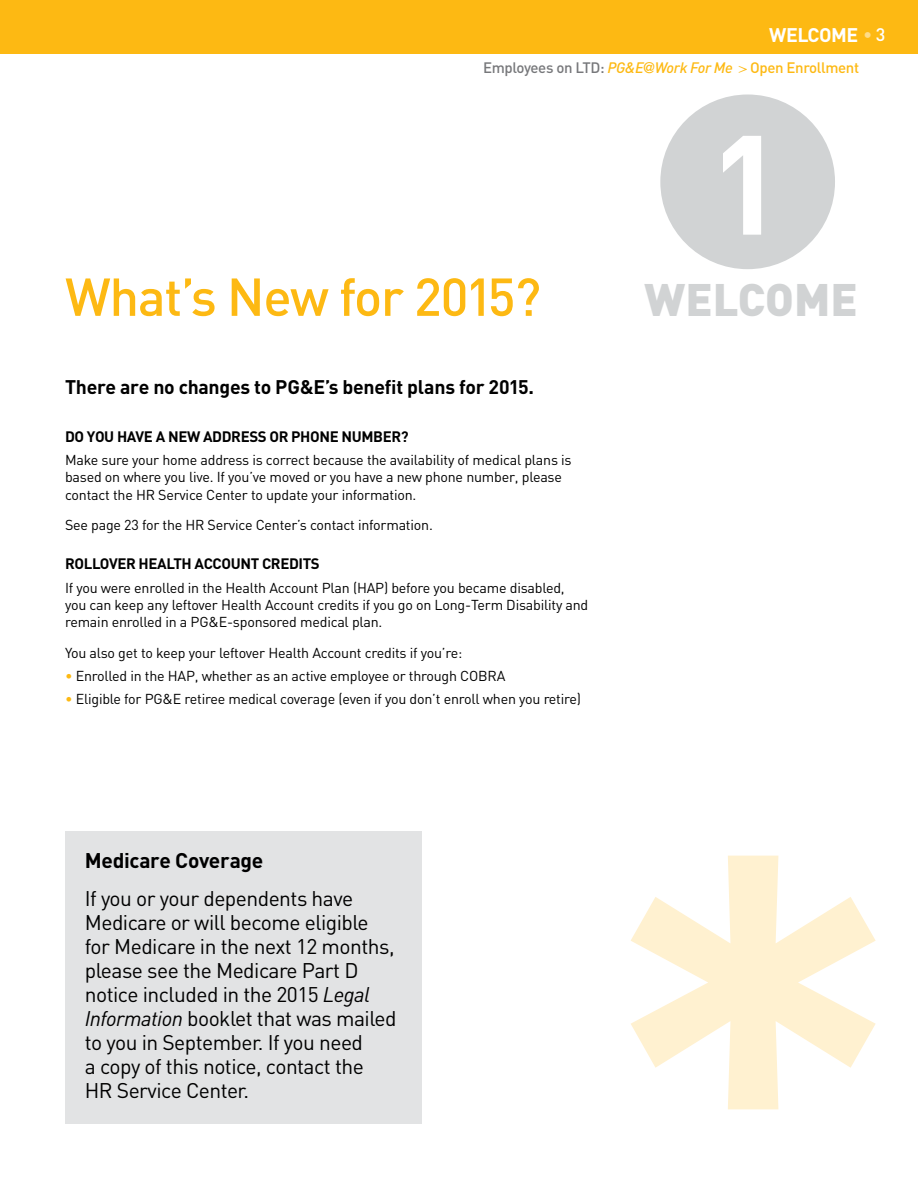
<style>
.page{position:relative;width:918px;height:1188px;background:#fff}
.page>*{position:absolute;margin:0;border:0;box-sizing:border-box;transform-origin:0 0}
.t1{font:500 675px "DIN";color:#fff1d0}
.t2{font:700 138.9px "DIN";color:#fff}
.t3{font:500 52.5px "DIN";letter-spacing:-.025em;color:#fdb913}
.t4{font:900 45px "DIN";color:#d1d3d4}
.t5{font:21px/24px "DIN";letter-spacing:-.025em;color:#000}
.t6{font:700 21px "DIN";letter-spacing:-.02em;color:#000}
.t7{font:700 19.5px "DIN";letter-spacing:-.015em;color:#000}
.t8{font:700 19.5px "DIN";letter-spacing:-.025em;color:#fff}
.t9{font:700 15px "DIN";letter-spacing:-.025em;color:#000}
.t10{font:500 15px "DIN";letter-spacing:-.025em;color:#77787b}
.t11{font:14.25px/17.2px "DIN";letter-spacing:-.015em;color:#000}
.s1{font-weight:500;font-size:18px;color:#fedc89}
.s2{font-weight:500;font-size:18px}
.s3{font-style:italic;color:#fdb913}
.s4{font-family:"Helvetica Neue";font-style:italic;color:#fdb913}
.s5{font-family:"Times";font-weight:400;color:#fdb913}
.s6{color:#fdb913}
.s7{font-style:italic}
</style>
<div class="page">
<div style="left:0;top:0;width:918px;height:54px;background:#fdb913"></div>
<div style="left:660px;top:94px;width:175px;height:175px;background:#d1d3d4;border-radius:50%"></div>
<div style="left:65px;top:831px;width:357px;height:292px;background:#e2e3e4"></div>
<h3 class="t8" style="left:769px;top:22px;width:118px">WELCOME <span class="s1">•</span> <span class="s2">3</span></h3>
<p class="t10" style="left:483px;top:58px;width:377px">Employees on LTD: <span class="s3">PG&amp;E</span><span class="s4">@</span><span class="s3">Work For Me</span> <span class="s5">&gt;</span> <span class="s6">Open Enrollment</span></p>
<h3 class="t3" style="left:65px;top:263px;width:478px">What’s New for 2015?</h3>
<h3 class="t7" style="left:65px;top:375px;width:471px">There are no changes to PG&amp;E’s benefit plans for 2015.</h3>
<p class="t9" style="left:65px;top:427px;width:345px">DO YOU HAVE A NEW ADDRESS OR PHONE NUMBER?</p>
<p class="t11" style="left:65px;top:451px;width:508px">Make sure your home address is correct because the availability of medical plans is based on where you live. If you’ve moved or you have a new phone number, please contact the HR Service Center to update your information.</p>
<p class="t11" style="left:65px;top:516px;width:369px">See page 23 for the HR Service Center’s contact information.</p>
<p class="t9" style="left:65px;top:554px;width:256px">ROLLOVER HEALTH ACCOUNT CREDITS</p>
<p class="t11" style="left:65px;top:579px;width:525px">If you were enrolled in the Health Account Plan (HAP) before you became disabled, you can keep any leftover Health Account credits if you go on Long-Term Disability and remain enrolled in a PG&amp;E-sponsored medical plan.</p>
<p class="t11" style="left:65px;top:644px;width:399px">You also get to keep your leftover Health Account credits if you’re:</p>
<p class="t11" style="left:65px;top:667px;width:442px"><span class="s6">•</span> Enrolled in the HAP, whether as an active employee or through COBRA</p>
<p class="t11" style="left:65px;top:690px;width:518px"><span class="s6">•</span> Eligible for PG&amp;E retiree medical coverage (even if you don’t enroll when you retire)</p>
<h2 class="t2" style="left:709px;top:94px;width:77px">1</h2>
<h3 class="t4" style="left:645px;top:270px;width:215px">WELCOME</h3>
<h3 class="t6" style="left:85px;top:847px;width:180px">Medicare Coverage</h3>
<p class="t5" style="left:85px;top:886px;width:313px">If you or your dependents have<br>Medicare or will become eligible for Medicare in the next 12 months, please see the Medicare Part D notice included in the 2015 <span class="s7">Legal<br>Information</span> booklet that was mailed to you in September. If you need<br>a copy of this notice, contact the<br>HR Service Center.</p>
<h1 class="t1" style="left:589px;top:663px;width:329px">*</h1>
</div>
